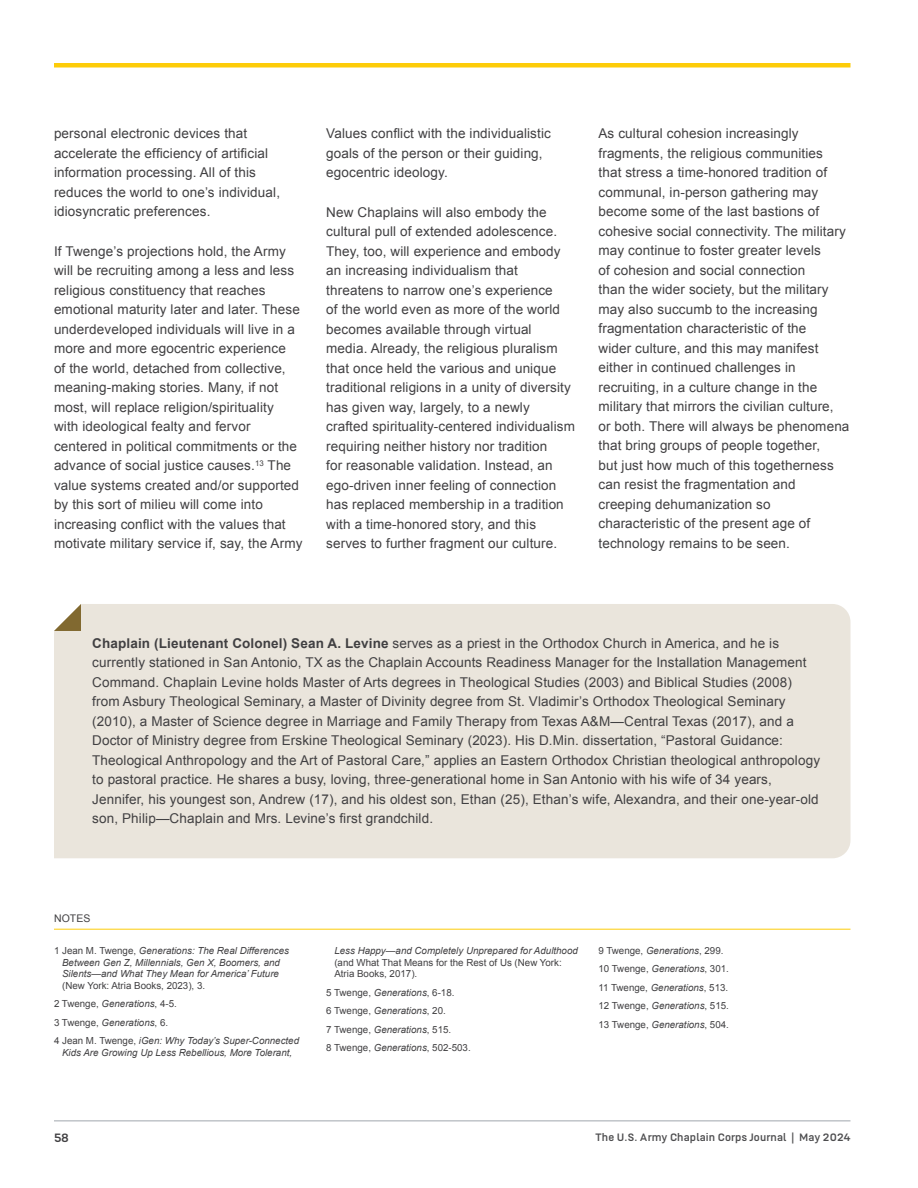
<style>
.page{position:relative;width:918px;height:1188px;background:#fff}
.page>*{position:absolute;margin:0;border:0;box-sizing:border-box;transform-origin:0 0}
.Body{font:13.5px/19.5px "Arial";letter-spacing:.01em;color:#414042}
.t1{font:13.5px "US Army";color:#414042}
.t2{font:12px "US Army";letter-spacing:.01em;color:#4d4d4f}
.Body-2{font:10.5px "Arial";letter-spacing:.01em;color:#414042}
.Notes{font:9.75px/11.7px "Arial";color:#414042}
.Notes-2{font:italic 9.75px/11.7px "Arial";color:#414042}
.s1{font-weight:700}
.s2{font-style:normal}
.s3{font-style:italic}
</style>
<div class="page">
<hr style="left:54px;top:1120px;width:796px;height:1px;background:#a0a6ad">
<div style="left:54px;top:63px;width:796px;height:5px;background:#fdcc09"></div>
<div style="left:54px;top:604px;width:796px;height:254px;background:#eae5dc"></div>
<svg style="left:54px;top:604px;width:27px;height:27px"></svg>
<hr style="left:54px;top:929px;width:796px;height:1px;background:#fdcc09">
<p class="Body" style="left:54px;top:124px;width:228px">personal electronic devices that accelerate the efficiency of artificial information processing. All of this reduces the world to one’s individual, idiosyncratic preferences.</p>
<p class="Body" style="left:54px;top:241px;width:250px">If Twenge’s projections hold, the Army will be recruiting among a less and less religious constituency that reaches emotional maturity later and later. These underdeveloped individuals will live in a more and more egocentric experience<br>of the world, detached from collective, meaning-making stories. Many, if not most, will replace religion/spirituality<br>with ideological fealty and fervor centered in political commitments or the advance of social justice causes.<sup>13</sup> The value systems created and/or supported by this sort of milieu will come into increasing conflict with the values that motivate military service if, say, the Army</p>
<p class="Body" style="left:326px;top:124px;width:226px">Values conflict with the individualistic goals of the person or their guiding, egocentric ideology.</p>
<p class="Body" style="left:326px;top:202px;width:250px">New Chaplains will also embody the cultural pull of extended adolescence.<br>They, too, will experience and embody an increasing individualism that threatens to narrow one’s experience<br>of the world even as more of the world becomes available through virtual media. Already, the religious pluralism that once held the various and unique traditional religions in a unity of diversity has given way, largely, to a newly crafted spirituality-centered individualism requiring neither history nor tradition<br>for reasonable validation. Instead, an ego-driven inner feeling of connection has replaced membership in a tradition with a time-honored story, and this serves to further fragment our culture.</p>
<p class="Body" style="left:598px;top:124px;width:252px">As cultural cohesion increasingly fragments, the religious communities<br>that stress a time-honored tradition of communal, in-person gathering may become some of the last bastions of cohesive social connectivity. The military may continue to foster greater levels<br>of cohesion and social connection<br>than the wider society, but the military may also succumb to the increasing fragmentation characteristic of the<br>wider culture, and this may manifest either in continued challenges in recruiting, in a culture change in the military that mirrors the civilian culture,<br>or both. There will always be phenomena that bring groups of people together,<br>but just how much of this togetherness can resist the fragmentation and creeping dehumanization so characteristic of the present age of technology remains to be seen.</p>
<p class="Body" style="left:92px;top:633px;width:729px"><span class="s1">Chaplain (Lieutenant Colonel) Sean A. Levine</span> serves as a priest in the Orthodox Church in America, and he is currently stationed in San Antonio, TX as the Chaplain Accounts Readiness Manager for the Installation Management Command. Chaplain Levine holds Master of Arts degrees in Theological Studies (2003) and Biblical Studies (2008) from Asbury Theological Seminary, a Master of Divinity degree from St. Vladimir’s Orthodox Theological Seminary (2010), a Master of Science degree in Marriage and Family Therapy from Texas A&amp;M—Central Texas (2017), and a Doctor of Ministry degree from Erskine Theological Seminary (2023). His D.Min. dissertation, “Pastoral Guidance:<br>Theological Anthropology and the Art of Pastoral Care,” applies an Eastern Orthodox Christian theological anthropology to pastoral practice. He shares a busy, loving, three-generational home in San Antonio with his wife of 34 years, Jennifer, his youngest son, Andrew (17), and his oldest son, Ethan (25), Ethan’s wife, Alexandra, and their one-year-old son, Philip—Chaplain and Mrs. Levine’s first grandchild.</p>
<p class="Body-2" style="left:54px;top:912px;width:38px">NOTES</p>
<p class="Notes-2" style="left:62px;top:945px;width:228px;text-indent:-8px"><span class="s2">1 Jean M. Twenge,</span> Generations: The Real Differences Between Gen Z, Millennials, Gen X, Boomers, and Silents—and What They Mean for America’ Future <span class="s2">(New York: Atria Books, 2023), 3.</span></p>
<p class="Notes" style="left:54px;top:998px;width:124px">2 Twenge, <span class="s3">Generations</span>, 4-5.</p>
<p class="Notes" style="left:54px;top:1017px;width:116px">3 Twenge, <span class="s3">Generations</span>, 6.</p>
<p class="Notes-2" style="left:54px;top:1035px;width:247px;text-align:center"><span class="s2">4 Jean M. Twenge,</span> iGen: Why Today’s Super-Connected<br>Kids Are Growing Up Less Rebellious, More Tolerant,</p>
<p class="Notes" style="left:334px;top:945px;width:245px"><span class="s3">Less Happy—and Completely Unprepared for Adulthood </span>(and What That Means for the Rest of Us (New York:<br>Atria Books, 2017).</p>
<p class="Notes" style="left:326px;top:987px;width:130px">5 Twenge, <span class="s3">Generations</span>, 6-18.</p>
<p class="Notes" style="left:326px;top:1005px;width:121px">6 Twenge, <span class="s3">Generations</span>, 20.</p>
<p class="Notes" style="left:326px;top:1023px;width:127px">7 Twenge, <span class="s3">Generations</span>, 515.</p>
<p class="Notes" style="left:326px;top:1042px;width:146px">8 Twenge, <span class="s3">Generations</span>, 502-503.</p>
<p class="Notes" style="left:598px;top:945px;width:127px">9 Twenge, <span class="s3">Generations</span>, 299.</p>
<p class="Notes" style="left:598px;top:963px;width:132px">10 Twenge, <span class="s3">Generations</span>, 301.</p>
<p class="Notes" style="left:598px;top:982px;width:131px">11 Twenge, <span class="s3">Generations</span>, 513.</p>
<p class="Notes" style="left:598px;top:1000px;width:132px">12 Twenge, <span class="s3">Generations</span>, 515.</p>
<p class="Notes" style="left:598px;top:1019px;width:132px">13 Twenge, <span class="s3">Generations</span>, 504.</p>
<p class="t1" style="left:54px;top:1130px;width:17px">58</p>
<p class="t2" style="left:596px;top:1131px;width:256px">The U.S. Army Chaplain Corps Journal | May 2024</p>
</div>
